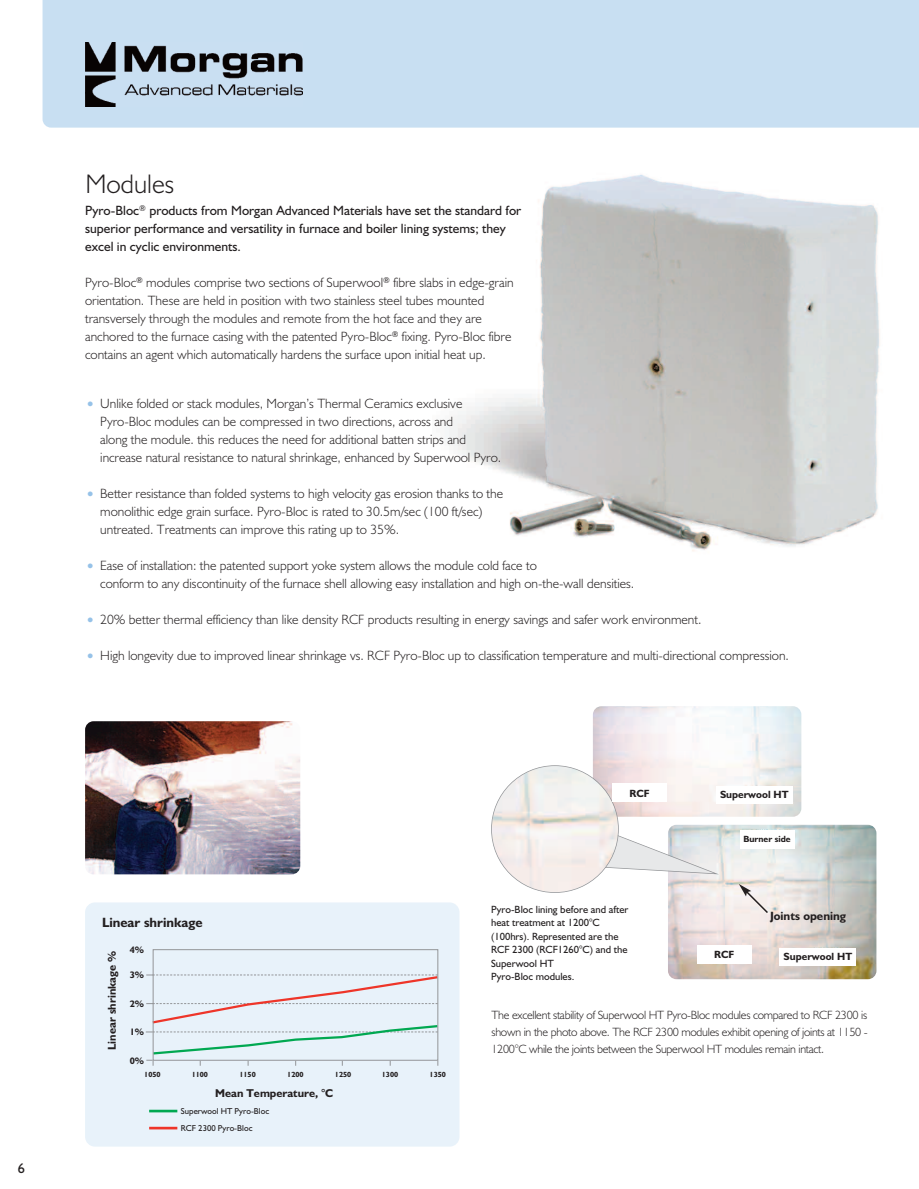
<style>
.page{position:relative;width:919px;height:1189px;background:#fff}
.page>*{position:absolute;margin:0;border:0;box-sizing:border-box;transform-origin:0 0}
.t1{font:300 27px "Humanist 521 BT";color:#231f20}
.t2{font:14.25px "Humanist 521 BT";color:#231f20}
.t3{font:300 13.5px/18px "Humanist 521 BT";color:#231f20}
.t4{font:13.5px/18px "Humanist 521 BT";color:#231f20}
.t5{font:700 13.5px "Humanist 521 BT";color:#231f20}
.t6{font:300 12px/16.5px "Humanist 521 BT";letter-spacing:-.02em;color:#231f20;text-align:justify}
.t7{font:700 12px "Humanist 521 BT";color:#231f20}
.t8{font:700 11.4px "Humanist 521 BT";color:#231f20}
.t9{font:10.5px/13.5px "Humanist 521 BT";color:#231f20}
.t10{font:700 10.5px "Humanist 521 BT";color:#231f20}
.t11{font:700 9.45px "Humanist 521 BT";color:#231f20}
.t12{font:700 9px "Humanist 521 BT";color:#231f20}
.t13{font:8.7px/17.1px "Humanist 521 BT";color:#231f20}
.t14{font:700 7.5px "Humanist 521 BT";color:#231f20}
.s1{font-weight:400;font-size:16.5px;color:#96c2e8}
</style>
<div class="page">
<img style="left:445px;top:174px;width:435px;height:377px">
<div style="left:43px;top:0;width:875px;height:128px;background:#c8dff2"></div>
<img style="left:85px;top:43px;width:218px;height:63px">
<img style="left:593px;top:706px;width:208px;height:110px;border-radius:9px">
<img style="left:668px;top:824px;width:208px;height:155px;border-radius:9px">
<svg style="left:738px;top:884px;width:31px;height:30px"></svg>
<svg style="left:600px;top:817px;width:119px;height:57px"></svg>
<img style="left:492px;top:766px;width:126px;height:126px;border-radius:50%">
<div style="left:85px;top:902px;width:374px;height:244px;background:#e8f2fa;border-radius:10px"></div>
<hr style="left:149px;top:1109px;width:28px;height:3px;background:#00a851">
<hr style="left:149px;top:1126px;width:28px;height:3px;background:#ee3529">
<svg style="left:146px;top:974px;width:293px;height:91px"></svg>
<div style="left:153px;top:949px;width:285px;height:111px;border:1px solid #939598"></div>
<img style="left:85px;top:721px;width:215px;height:153px;border-radius:9px">
<div style="left:612px;top:783px;width:55px;height:19px;background:#fff"></div>
<div style="left:716px;top:786px;width:76px;height:17px;background:#fff"></div>
<div style="left:696px;top:945px;width:55px;height:19px;background:#fff"></div>
<div style="left:779px;top:948px;width:77px;height:17px;background:#fff"></div>
<div style="left:739px;top:829px;width:55px;height:19px;background:#fff"></div>
<p class="t2" style="left:18px;top:1159px;width:9px">6</p>
<h1 class="t1" style="left:85px;top:167px;width:90px">Modules</h1>
<p class="t4" style="left:85px;top:202px;width:437px">Pyro-Bloc<sup>®</sup> products from Morgan Advanced Materials have set the standard for superior performance and versatility in furnace and boiler lining systems; they excel in cyclic environments.</p>
<p class="t3" style="left:85px;top:274px;width:430px">Pyro-Bloc<sup>®</sup> modules comprise two sections of Superwool<sup>®</sup> fibre slabs in edge-grain orientation. These are held in position with two stainless steel tubes mounted transversely through the modules and remote from the hot face and they are anchored to the furnace casing with the patented Pyro-Bloc<sup>®</sup> fixing. Pyro-Bloc fibre contains an agent which automatically hardens the surface upon initial heat up.</p>
<p class="t3" style="left:100px;top:394px;width:402px;text-indent:-15px"><span class="s1">•</span> Unlike folded or stack modules, Morgan’s Thermal Ceramics exclusive Pyro-Bloc modules can be compressed in two directions, across and<br>along the module. this reduces the need for additional batten strips and increase natural resistance to natural shrinkage, enhanced by Superwool Pyro.</p>
<p class="t3" style="left:100px;top:484px;width:404px;text-indent:-15px"><span class="s1">•</span> Better resistance than folded systems to high velocity gas erosion thanks to the monolithic edge grain surface. Pyro-Bloc is rated to 30.5m/sec (100 ft/sec) untreated. Treatments can improve this rating up to 35%.</p>
<p class="t3" style="left:100px;top:556px;width:535px;text-indent:-15px"><span class="s1">•</span> Ease of installation: the patented support yoke system allows the module cold face to<br>conform to any discontinuity of the furnace shell allowing easy installation and high on-the-wall densities.</p>
<p class="t3" style="left:85px;top:610px;width:617px"><span class="s1">•</span> 20% better thermal efficiency than like density RCF products resulting in energy savings and safer work environment.</p>
<p class="t3" style="left:85px;top:646px;width:705px"><span class="s1">•</span> High longevity due to improved linear shrinkage vs. RCF Pyro-Bloc up to classification temperature and multi-directional compression.</p>
<p class="t10" style="left:629px;top:786px;width:21px">RCF</p>
<p class="t10" style="left:720px;top:788px;width:70px">Superwool HT</p>
<p class="t5" style="left:102px;top:914px;width:102px">Linear shrinkage</p>
<p class="t8" style="left:105px;top:1049px;width:100px;rotate:-90deg">Linear shrinkage %</p>
<p class="t11" style="left:130px;top:944px;width:16px">4%</p>
<p class="t11" style="left:130px;top:969px;width:16px">3%</p>
<p class="t11" style="left:130px;top:998px;width:16px">2%</p>
<p class="t11" style="left:130px;top:1026px;width:16px">1%</p>
<p class="t11" style="left:130px;top:1055px;width:16px">0%</p>
<p class="t14" style="left:144px;top:1070px;width:18px">1050</p>
<p class="t14" style="left:192px;top:1070px;width:18px">1100</p>
<p class="t14" style="left:239px;top:1070px;width:18px">1150</p>
<p class="t14" style="left:287px;top:1070px;width:18px">1200</p>
<p class="t14" style="left:335px;top:1070px;width:18px">1250</p>
<p class="t14" style="left:382px;top:1070px;width:18px">1300</p>
<p class="t14" style="left:429px;top:1070px;width:18px">1350</p>
<p class="t8" style="left:215px;top:1086px;width:119px">Mean Temperature, °C</p>
<p class="t13" style="left:181px;top:1102px;width:90px">Superwool HT Pyro-Bloc<br>RCF 2300 Pyro-Bloc</p>
<p class="t9" style="left:491px;top:902px;width:139px">Pyro-Bloc lining before and after heat treatment at 1200°C (100hrs). Represented are the<br>RCF 2300 (RCF1260°C) and the<br>Superwool HT<br>Pyro-Bloc modules.</p>
<p class="t12" style="left:743px;top:834px;width:49px">Burner side</p>
<p class="t7" style="left:770px;top:909px;width:78px">Joints opening</p>
<p class="t10" style="left:714px;top:948px;width:21px">RCF</p>
<p class="t10" style="left:783px;top:950px;width:70px">Superwool HT</p>
<p class="t6" style="left:491px;top:1007px;width:378px">The excellent stability of Superwool HT Pyro-Bloc modules compared to RCF 2300 is shown in the photo above. The RCF 2300 modules exhibit opening of joints at 1150 - 1200°C while the joints between the Superwool HT modules remain intact.</p>
</div>
